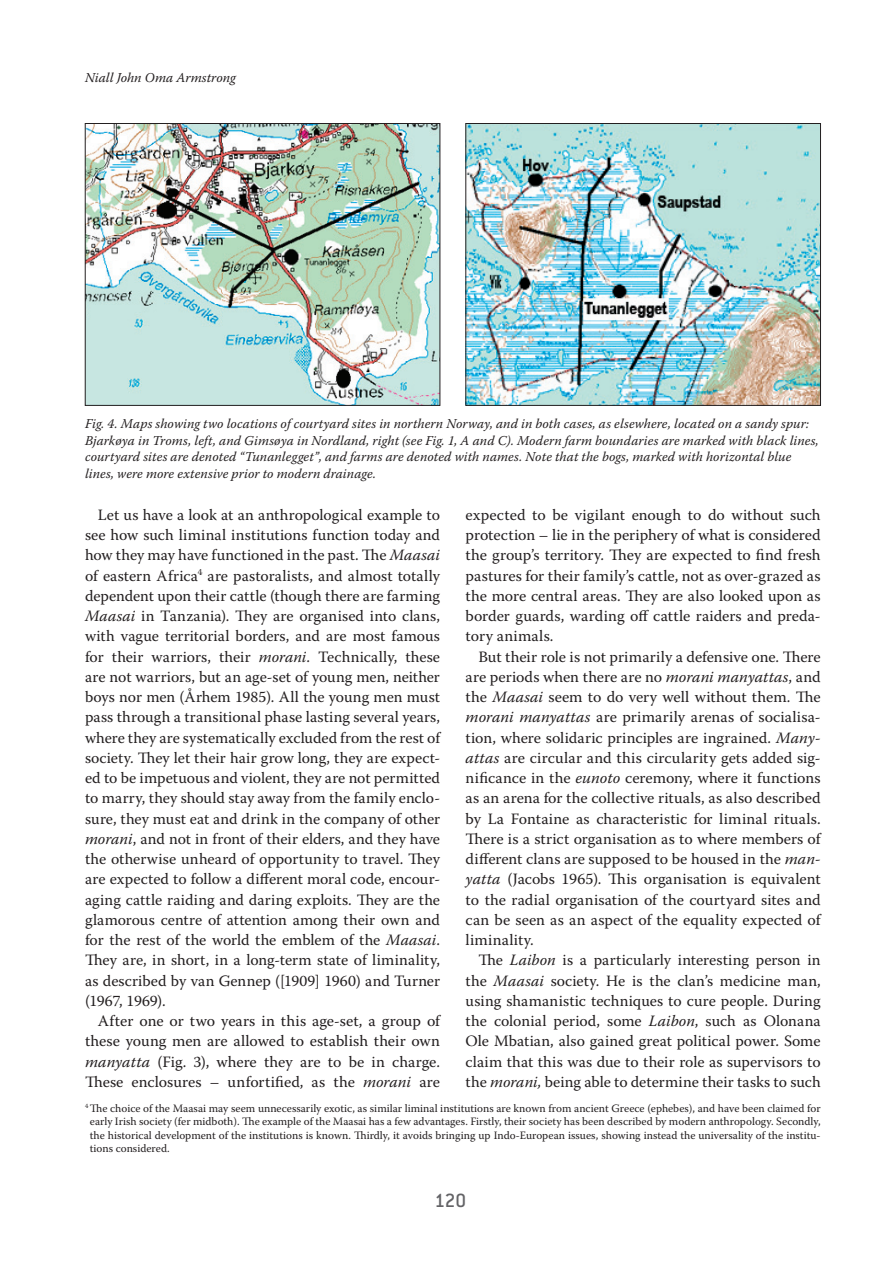
<style>
.page{position:relative;width:893px;height:1263px;background:#fff}
.page>*{position:absolute;margin:0;border:0;box-sizing:border-box;transform-origin:0 0}
.t1{font:500 21px "Conduit ITC";color:#636366}
.t2{font:15.75px/20.2px "Warnock Pro";letter-spacing:.005em;color:#231f20;text-align:justify}
.t3{font:italic 13.5px/16.5px "Warnock Pro";letter-spacing:.005em;color:#231f20}
.t4{font:11.25px/13.5px "Warnock Pro";color:#231f20;text-align:justify}
.s1{font-style:italic}
</style>
<div class="page">
<img style="left:87px;top:125px;width:351px;height:279px">
<div style="left:85px;top:123px;width:355px;height:283px;border:1px solid #231f20"></div>
<img style="left:468px;top:125px;width:351px;height:279px">
<div style="left:466px;top:123px;width:355px;height:283px;border:1px solid #231f20"></div>
<p class="t3" style="left:85px;top:69px;width:152px">Niall John Oma Armstrong</p>
<p class="t3" style="left:85px;top:415px;width:735px">Fig. 4. Maps showing two locations of courtyard sites in northern Norway, and in both cases, as elsewhere, located on a sandy spur:<br>Bjarkøya in Troms, left, and Gimsøya in Nordland, right (see Fig. 1, A and C). Modern farm boundaries are marked with black lines, courtyard sites are denoted “Tunanlegget”, and farms are denoted with names. Note that the bogs, marked with horizontal blue lines, were more extensive prior to modern drainage.</p>
<p class="t2" style="left:85px;top:504px;width:357px;text-indent:13px">Let us have a look at an anthropological example to see how such liminal institutions function today and how they may have functioned in the past. The <span class="s1">Maasai </span>of eastern Africa<sup>4</sup> are pastoralists, and almost totally dependent upon their cattle (though there are farming <span class="s1">Maasai</span> in Tanzania). They are organised into clans, with vague territorial borders, and are most famous for their warriors, their <span class="s1">morani</span>. Technically, these are not warriors, but an age-set of young men, neither boys nor men (Århem 1985). All the young men must pass through a transitional phase lasting several years, where they are systematically excluded from the rest of society. They let their hair grow long, they are expect&shy;ed to be impetuous and violent, they are not permitted to marry, they should stay away from the family enclo&shy;sure, they must eat and drink in the company of other <span class="s1">morani</span>, and not in front of their elders, and they have the otherwise unheard of opportunity to travel. They are expected to follow a different moral code, encour&shy;aging cattle raiding and daring exploits. They are the glamorous centre of attention among their own and for the rest of the world the emblem of the <span class="s1">Maasai</span>.<br>They are, in short, in a long-term state of liminality, as described by van Gennep ([1909] 1960) and Turner (1967, 1969).</p>
<p class="t2" style="left:85px;top:1010px;width:357px;text-indent:13px">After one or two years in this age-set, a group of these young men are allowed to establish their own <span class="s1">manyatta</span> (Fig. 3), where they are to be in charge.<br>These enclosures – unfortified, as the <span class="s1">morani</span> are</p>
<p class="t2" style="left:466px;top:504px;width:357px">expected to be vigilant enough to do without such protection – lie in the periphery of what is considered the group’s territory. They are expected to find fresh pastures for their family’s cattle, not as over-grazed as the more central areas. They are also looked upon as border guards, warding off cattle raiders and preda&shy;tory animals.</p>
<p class="t2" style="left:466px;top:646px;width:357px;text-indent:13px">But their role is not primarily a defensive one. There are periods when there are no <span class="s1">morani manyattas</span>, and the <span class="s1">Maasai</span> seem to do very well without them. The <span class="s1">morani manyattas</span> are primarily arenas of socialisa&shy;tion, where solidaric principles are ingrained. <span class="s1">Many&shy;attas</span> are circular and this circularity gets added sig&shy;nificance in the <span class="s1">eunoto</span> ceremony, where it functions as an arena for the collective rituals, as also described by La Fontaine as characteristic for liminal rituals.<br>There is a strict organisation as to where members of different clans are supposed to be housed in the <span class="s1">man&shy;yatta</span> (Jacobs 1965). This organisation is equivalent to the radial organisation of the courtyard sites and can be seen as an aspect of the equality expected of liminality.</p>
<p class="t2" style="left:466px;top:950px;width:357px;text-indent:13px">The <span class="s1">Laibon</span> is a particularly interesting person in the <span class="s1">Maasai</span> society. He is the clan’s medicine man, using shamanistic techniques to cure people. During the colonial period, some <span class="s1">Laibon</span>, such as Olonana Ole Mbatian, also gained great political power. Some claim that this was due to their role as supervisors to the <span class="s1">morani,</span> being able to determine their tasks to such</p>
<p class="t4" style="left:90px;top:1101px;width:732px;text-indent:-5px"><sup>4</sup> The choice of the Maasai may seem unnecessarily exotic, as similar liminal institutions are known from ancient Greece (ephebes), and have been claimed for early Irish society (fer midboth). The example of the Maasai has a few advantages. Firstly, their society has been described by modern anthropology. Secondly, the historical development of the institutions is known. Thirdly, it avoids bringing up Indo-European issues, showing instead the universality of the institu&shy;tions considered.</p>
<h1 class="t1" style="left:435px;top:1188px;width:33px">120</h1>
</div>
